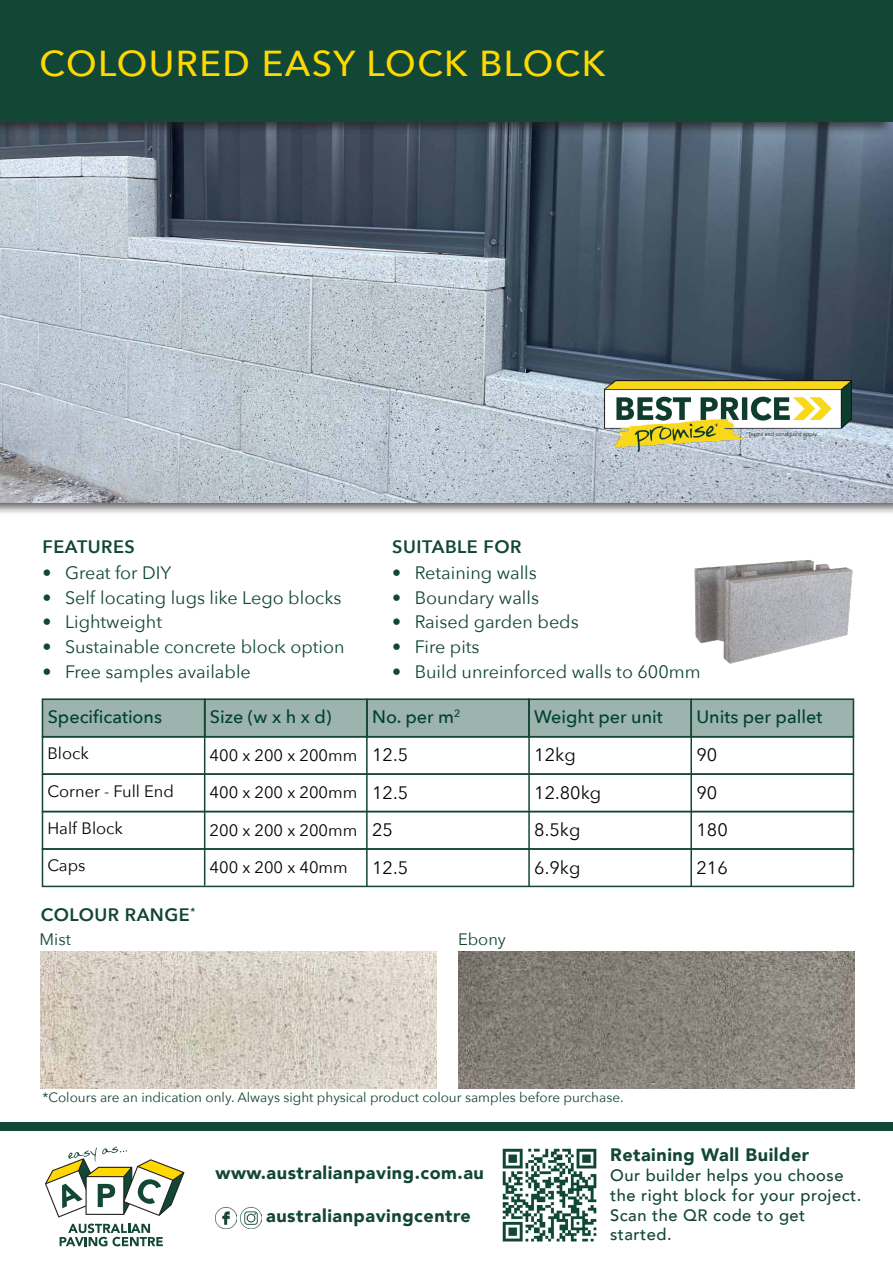
<style>
.page{position:relative;width:893px;height:1263px;background:#fff}
.page>*{position:absolute;margin:0;border:0;box-sizing:border-box;transform-origin:0 0}
.t1{font:500 36px "Avenir Next";letter-spacing:.04em;color:#ffd800}
.t2{font:18px "Avenir Next";color:#124635}
.t3{font:900 18px "Avenir";letter-spacing:.03em;color:#124635}
.t4{font:500 18px "Avenir Next";color:#004130}
.t5{font:18px "Avenir Next";color:#040503}
.body{font:600 18px "Avenir Next";letter-spacing:.03em;color:#124635}
.t6{font:16.5px "Avenir Next";color:#040503}
.t7{font:500 16.5px/19.8px "Avenir";letter-spacing:.03em;color:#124635}
.body_heading{font:16.5px "Avenir Next";color:#124635}
.body-2{font:13.5px "Avenir Next";color:#124635}
</style>
<div class="page">
<div style="left:42px;top:698px;width:812px;height:39px;background:#9cb4ad"></div>
<img style="left:40px;top:952px;width:397px;height:137px">
<div style="left:0;top:398px;width:893px;height:118px;background:#231f20;opacity:.75"></div>
<img style="left:0;top:135px;width:893px;height:367px">
<div style="left:0;top:0;width:893px;height:135px;background:#231f20;opacity:.75"></div>
<div style="left:0;top:0;width:893px;height:121px;background:#124635"></div>
<img style="left:605px;top:381px;width:246px;height:71px">
<div style="left:42px;top:698px;width:163px;height:39px;border:2px solid #144633"></div>
<div style="left:204px;top:698px;width:164px;height:39px;border:2px solid #144633"></div>
<div style="left:366px;top:698px;width:164px;height:39px;border:2px solid #144633"></div>
<div style="left:528px;top:698px;width:164px;height:39px;border:2px solid #144633"></div>
<div style="left:690px;top:698px;width:164px;height:39px;border:2px solid #144633"></div>
<hr style="left:204px;top:699px;width:1px;height:187px;background:#144633">
<hr style="left:366px;top:699px;width:2px;height:187px;background:#144633">
<div style="left:42px;top:736px;width:812px;height:39px;border:2px solid #144633"></div>
<div style="left:42px;top:773px;width:812px;height:39px;border:2px solid #144633"></div>
<hr style="left:690px;top:699px;width:2px;height:187px;background:#144633">
<hr style="left:528px;top:698px;width:2px;height:188px;background:#144633">
<div style="left:0;top:1123px;width:893px;height:8px;background:#124635"></div>
<svg style="left:60px;top:1223px;width:103px;height:23px"></svg>
<svg style="left:45px;top:1147px;width:139px;height:70px"></svg>
<img style="left:215px;top:1207px;width:21px;height:21px">
<img style="left:241px;top:1207px;width:21px;height:21px">
<div style="left:42px;top:848px;width:812px;height:39px;border:2px solid #144633"></div>
<img style="left:458px;top:952px;width:396px;height:137px">
<img style="left:502px;top:1148px;width:95px;height:94px">
<img style="left:694px;top:560px;width:159px;height:104px">
<p class="t1" style="left:40px;top:33px;width:567px">COLOURED EASY LOCK BLOCK</p>
<p class="body" style="left:42px;top:531px;width:94px">FEATURES</p>
<p class="t2" style="left:42px;top:558px;width:130px">• Great for DIY</p>
<p class="t2" style="left:42px;top:582px;width:300px">• Self locating lugs like Lego blocks</p>
<p class="t2" style="left:42px;top:607px;width:121px">• Lightweight</p>
<p class="t2" style="left:42px;top:631px;width:303px">• Sustainable concrete block option</p>
<p class="t2" style="left:42px;top:656px;width:210px">• Free samples available</p>
<p class="body" style="left:392px;top:531px;width:131px">SUITABLE FOR</p>
<p class="t2" style="left:392px;top:558px;width:146px">• Retaining walls</p>
<p class="t2" style="left:392px;top:582px;width:148px">• Boundary walls</p>
<p class="t2" style="left:392px;top:607px;width:188px">• Raised garden beds</p>
<p class="t2" style="left:392px;top:631px;width:89px">• Fire pits</p>
<p class="t2" style="left:392px;top:656px;width:310px">• Build unreinforced walls to 600mm</p>
<p class="t4" style="left:48px;top:701px;width:116px">Specifications</p>
<p class="t4" style="left:210px;top:701px;width:123px">Size (w x h x d)</p>
<p class="t4" style="left:372px;top:701px;width:90px">No. per m<sup>2</sup></p>
<p class="t4" style="left:534px;top:701px;width:130px">Weight per unit</p>
<p class="t4" style="left:696px;top:701px;width:127px">Units per pallet</p>
<p class="t6" style="left:47px;top:739px;width:43px">Block</p>
<p class="t6" style="left:210px;top:741px;width:149px">400 x 200 x 200mm</p>
<p class="t5" style="left:372px;top:740px;width:38px">12.5</p>
<p class="t5" style="left:534px;top:740px;width:43px">12kg</p>
<p class="t5" style="left:696px;top:740px;width:22px">90</p>
<p class="t6" style="left:210px;top:778px;width:149px">400 x 200 x 200mm</p>
<p class="t5" style="left:372px;top:777px;width:38px">12.5</p>
<p class="t5" style="left:534px;top:777px;width:68px">12.80kg</p>
<p class="t5" style="left:696px;top:777px;width:22px">90</p>
<p class="t6" style="left:47px;top:777px;width:128px">Corner - Full End</p>
<p class="t6" style="left:47px;top:814px;width:77px">Half Block</p>
<p class="t6" style="left:210px;top:816px;width:149px">200 x 200 x 200mm</p>
<p class="t5" style="left:372px;top:815px;width:22px">25</p>
<p class="t5" style="left:534px;top:815px;width:48px">8.5kg</p>
<p class="t5" style="left:696px;top:815px;width:33px">180</p>
<p class="t6" style="left:47px;top:852px;width:40px">Caps</p>
<p class="t6" style="left:210px;top:853px;width:140px">400 x 200 x 40mm</p>
<p class="t5" style="left:372px;top:852px;width:37px">12.5</p>
<p class="t5" style="left:534px;top:852px;width:48px">6.9kg</p>
<p class="t5" style="left:696px;top:852px;width:33px">216</p>
<p class="body" style="left:41px;top:899px;width:156px">COLOUR RANGE<sup>*</sup></p>
<p class="body_heading" style="left:40px;top:925px;width:33px">Mist</p>
<p class="body_heading" style="left:458px;top:925px;width:49px">Ebony</p>
<p class="body-2" style="left:43px;top:1086px;width:583px">*Colours are an indication only. Always sight physical product colour samples before purchase.</p>
<p class="t3" style="left:215px;top:1158px;width:270px">www.australianpaving.com.au</p>
<p class="t3" style="left:266px;top:1200px;width:206px">australianpavingcentre</p>
<p class="t3" style="left:610px;top:1139px;width:201px">Retaining Wall Builder</p>
<p class="t7" style="left:610px;top:1164px;width:253px">Our builder helps you choose the right block for your project.</p>
<p class="t7" style="left:610px;top:1204px;width:197px">Scan the QR code to get started.</p>
</div>
